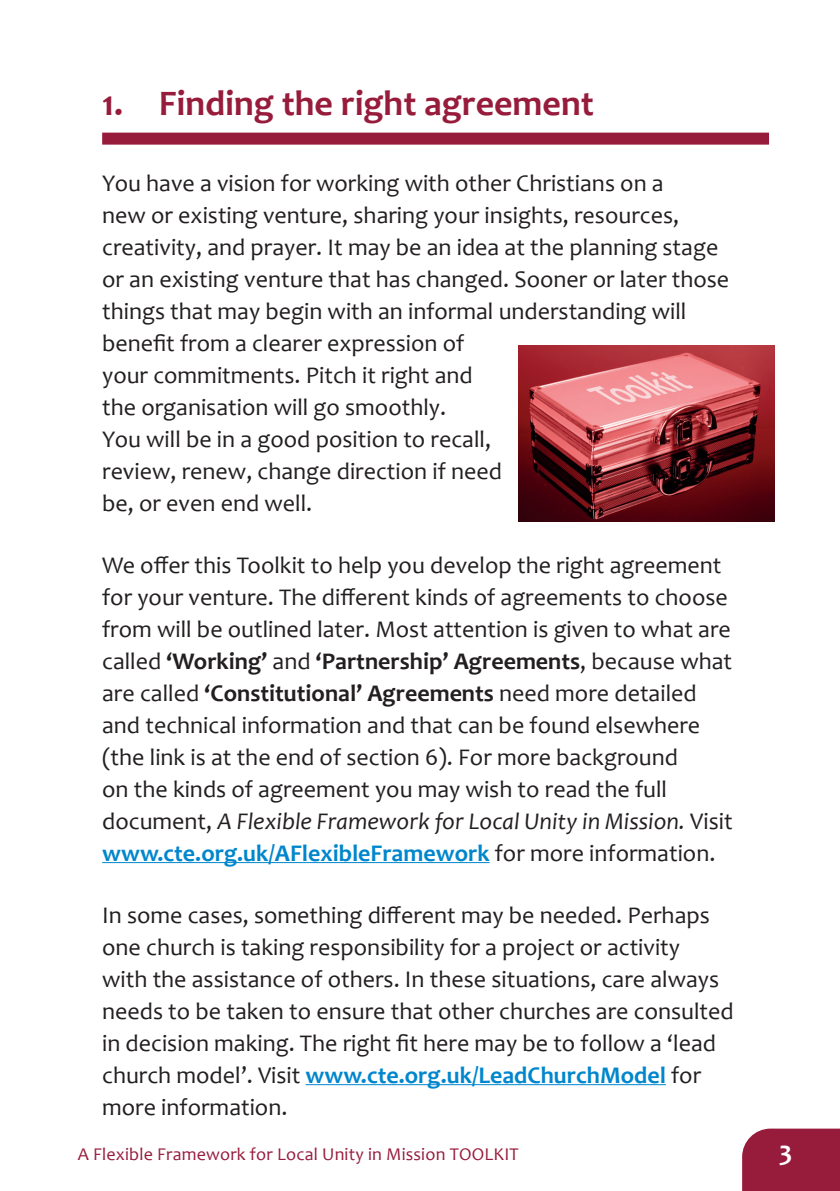
<style>
.page{position:relative;width:840px;height:1191px;background:#fff}
.page>*{position:absolute;margin:0;border:0;box-sizing:border-box;transform-origin:0 0}
.t1{font:700 36px "Candara";color:#971c3c}
.t2{font:700 28px "Candara";color:#fff}
.t3{font:24px/32px "Candara";color:#231f20}
.t4{font:18px "Candara";letter-spacing:.01em;color:#971c3c}
.s1{font-weight:700}
.s2{font-style:italic}
.s3{font-weight:700;color:#0086cc}
</style>
<div class="page">
<div style="left:742px;top:1128px;width:97px;height:63px;background:#971c3c"></div>
<hr style="left:102px;top:862px;width:387px;height:1px;background:#0086cc">
<hr style="left:305px;top:1084px;width:360px;height:1px;background:#0086cc">
<div style="left:102px;top:133px;width:666px;height:12px;background:#971c3c"></div>
<img style="left:518px;top:346px;width:255px;height:176px">
<h1 class="t1" style="left:102px;top:81px;width:493px">1. Finding the right agreement</h1>
<p class="t3" style="left:102px;top:167px;width:628px">You have a vision for working with other Christians on a<br>new or existing venture, sharing your insights, resources, creativity, and prayer. It may be an idea at the planning stage or an existing venture that has changed. Sooner or later those things that may begin with an informal understanding will benefit from a clearer expression of<br>your commitments. Pitch it right and<br>the organisation will go smoothly.<br>You will be in a good position to recall,<br>review, renew, change direction if need<br>be, or even end well.</p>
<p class="t3" style="left:102px;top:549px;width:631px">We offer this Toolkit to help you develop the right agreement for your venture. The different kinds of agreements to choose from will be outlined later. Most attention is given to what are called <span class="s1">‘Working’</span> and <span class="s1">‘Partnership’ Agreements</span>, because what are called <span class="s1">‘Constitutional’ Agreements</span> need more detailed and technical information and that can be found elsewhere (the link is at the end of section 6). For more background<br>on the kinds of agreement you may wish to read the full document, <span class="s2">A Flexible Framework for Local Unity in Mission.</span> Visit <span class="s3">www.cte.org.uk/AFlexibleFramework</span> for more information.</p>
<p class="t3" style="left:102px;top:899px;width:632px">In some cases, something different may be needed. Perhaps one church is taking responsibility for a project or activity<br>with the assistance of others. In these situations, care always needs to be taken to ensure that other churches are consulted in decision making. The right fit here may be to follow a ‘lead church model’. Visit <span class="s3">www.cte.org.uk/LeadChurchModel</span> for more information.</p>
<p class="t4" style="left:78px;top:1143px;width:442px">A Flexible Framework for Local Unity in Mission TOOLKIT</p>
<p class="t2" style="left:778px;top:1133px;width:15px">3</p>
</div>
